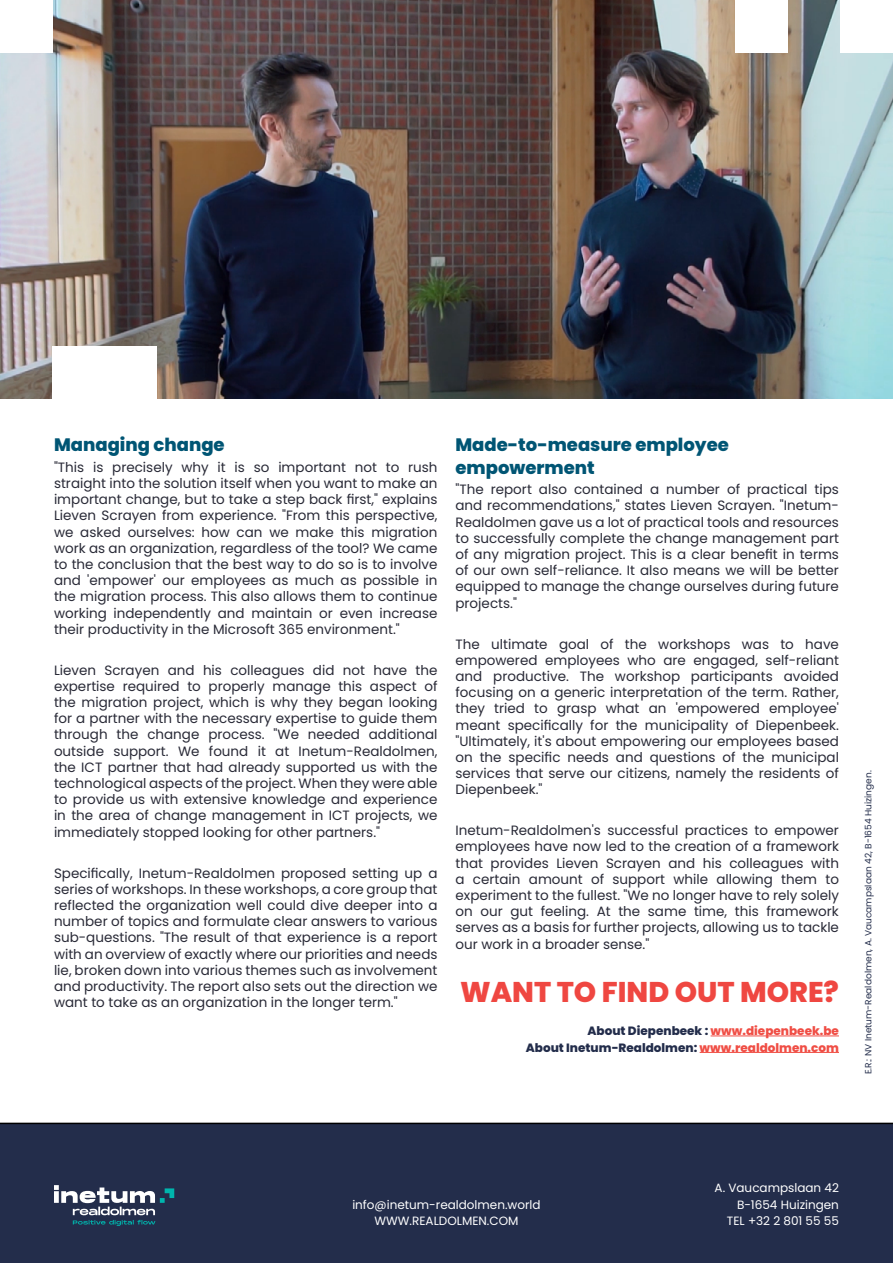
<style>
.page{position:relative;width:893px;height:1263px;background:#fff}
.page>*{position:absolute;margin:0;border:0;box-sizing:border-box;transform-origin:0 0}
.t1{font:800 28.5px "Poppins";color:#ef4741}
.t2{font:800 18px/22.5px "Poppins";color:#005574}
.t3{font:13.5px/16.2px "Poppins";color:#292a37;text-align:justify}
.t4{font:12px/16.5px "Poppins";color:#fff;text-align:right}
.t5{font:800 12px/16.5px "Poppins";color:#232d4b;text-align:right}
.t6{font:9px "Poppins";color:#232d4b}
.s1{color:#f04e45}
</style>
<div class="page">
<img style="left:0;top:0;width:893px;height:398px">
<div style="left:0;top:1123px;width:893px;height:140px;background:#232d4b"></div>
<svg style="left:54px;top:1185px;width:120px;height:41px"></svg>
<div style="left:0;top:0;width:52px;height:52px;background:#fff"></div>
<div style="left:104px;top:346px;width:52px;height:52px;background:#fff"></div>
<div style="left:52px;top:346px;width:52px;height:52px;background:#fff"></div>
<div style="left:736px;top:0;width:52px;height:52px;background:#fff"></div>
<div style="left:841px;top:0;width:52px;height:52px;background:#fff"></div>
<hr style="left:711px;top:1035px;width:128px;height:1px;background:#f04e45">
<hr style="left:700px;top:1052px;width:139px;height:1px;background:#f04e45">
<h2 class="t2" style="left:54px;top:434px;width:172px">Managing change</h2>
<p class="t3" style="left:54px;top:459px;width:385px">"This is precisely why it is so important not to rush straight into the solution itself when you want to make an important change, but to take a step back first," explains Lieven Scrayen from experience. "From this perspective, we asked ourselves: how can we make this migration work as an organization, regardless of the tool? We came to the conclusion that the best way to do so is to involve and 'empower' our employees as much as possible in the migration process. This also allows them to continue working independently and maintain or even increase their productivity in the Microsoft 365 environment."</p>
<p class="t3" style="left:54px;top:662px;width:385px">Lieven Scrayen and his colleagues did not have the expertise required to properly manage this aspect of the migration project, which is why they began looking for a partner with the necessary expertise to guide them through the change process. "We needed additional outside support. We found it at Inetum-Realdolmen, the ICT partner that had already supported us with the technological aspects of the project. When they were able to provide us with extensive knowledge and experience in the area of change management in ICT projects, we immediately stopped looking for other partners."</p>
<p class="t3" style="left:54px;top:865px;width:385px">Specifically, Inetum-Realdolmen proposed setting up a series of workshops. In these workshops, a core group that reflected the organization well could dive deeper into a number of topics and formulate clear answers to various sub-questions. "The result of that experience is a report with an overview of exactly where our priorities and needs lie, broken down into various themes such as involvement and productivity. The report also sets out the direction we want to take as an organization in the longer term."</p>
<h2 class="t2" style="left:455px;top:434px;width:275px">Made-to-measure employee empowerment</h2>
<p class="t3" style="left:455px;top:481px;width:385px">"The report also contained a number of practical tips and recommendations," states Lieven Scrayen. "Inetum-Realdolmen gave us a lot of practical tools and resources to successfully complete the change management part of any migration project. This is a clear benefit in terms of our own self-reliance. It also means we will be better equipped to manage the change ourselves during future projects."</p>
<p class="t3" style="left:455px;top:636px;width:385px">The ultimate goal of the workshops was to have empowered employees who are engaged, self-reliant and productive. The workshop participants avoided focusing on a generic interpretation of the term. Rather, they tried to grasp what an 'empowered employee' meant specifically for the municipality of Diepenbeek. "Ultimately, it's about empowering our employees based on the specific needs and questions of the municipal services that serve our citizens, namely the residents of Diepenbeek."</p>
<p class="t3" style="left:455px;top:822px;width:385px">Inetum-Realdolmen's successful practices to empower employees have now led to the creation of a framework that provides Lieven Scrayen and his colleagues with a certain amount of support while allowing them to experiment to the fullest. "We no longer have to rely solely on our gut feeling. At the same time, this framework serves as a basis for further projects, allowing us to tackle our work in a broader sense."</p>
<h1 class="t1" style="left:460px;top:975px;width:380px">WANT TO FIND OUT MORE?</h1>
<p class="t5" style="left:526px;top:1023px;width:315px">About Diepenbeek : <span class="s1">www.diepenbeek.be<br></span>About Inetum-Realdolmen: <span class="s1">www.realdolmen.com</span></p>
<p class="t6" style="left:863px;top:1074px;width:305px;rotate:-90deg">E.R.: NV Inetum-Realdolmen, A. Vaucampslaan 42, B-1654 Huizingen.</p>
<p class="t4" style="left:352px;top:1196px;width:190px;text-align:center">info@inetum-realdolmen.world<br>WWW.REALDOLMEN.COM</p>
<p class="t4" style="left:715px;top:1180px;width:126px">A. Vaucampslaan 42<br>B-1654 Huizingen<br>TEL +32 2 801 55 55</p>
</div>
